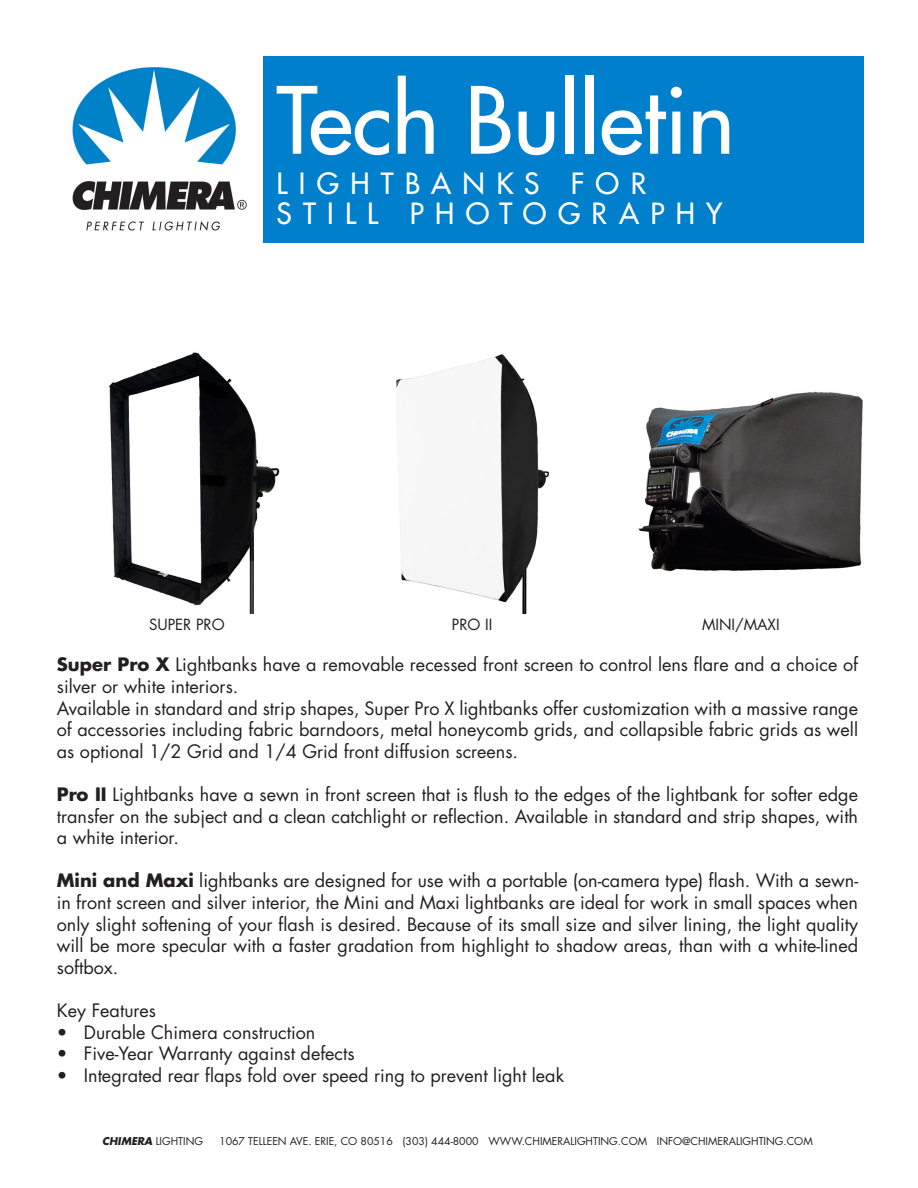
<style>
.page{position:relative;width:918px;height:1188px;background:#fff}
.page>*{position:absolute;margin:0;border:0;box-sizing:border-box;transform-origin:0 0}
.t1{font:500 90px "Futura Std";color:#fff}
.t2{font:500 28.5px "Futura Std";letter-spacing:.395em;color:#fff}
.t3{font:18px/21.6px "Futura Std";color:#231f20;text-align:justify}
.t4{font:15px "Futura Std";color:#231f20}
.Tech_Table_Title{font:10.5px "Futura Std";color:#231f20}
.s1{font-weight:700}
.s2{font-weight:700;font-style:italic}
</style>
<div class="page">
<img style="left:72px;top:67px;width:175px;height:164px">
<div style="left:264px;top:57px;width:600px;height:186px;background:#007fcc"></div>
<img style="left:109px;top:352px;width:441px;height:262px">
<img style="left:638px;top:391px;width:225px;height:181px">
<p class="t1" style="left:276px;top:64px;width:460px">Tech Bulletin</p>
<p class="t2" style="left:276px;top:166px;width:371px">LIGHTBANKS FOR</p>
<p class="t2" style="left:276px;top:196px;width:447px">STILL PHOTOGRAPHY</p>
<p class="t4" style="left:149px;top:615px;width:77px">SUPER PRO</p>
<p class="t4" style="left:452px;top:615px;width:42px">PRO II</p>
<p class="t4" style="left:702px;top:615px;width:79px">MINI/MAXI</p>
<p class="t3" style="left:57px;top:654px;width:803px"><span class="s1">Super Pro X</span> Lightbanks have a removable recessed front screen to control lens flare and a choice of silver or white interiors.</p>
<p class="t3" style="left:57px;top:697px;width:803px">Available in standard and strip shapes, Super Pro X lightbanks offer customization with a massive range of accessories including fabric barndoors, metal honeycomb grids, and collapsible fabric grids as well as optional 1/2 Grid and 1/4 Grid front diffusion screens.</p>
<p class="t3" style="left:57px;top:784px;width:803px"><span class="s1">Pro II</span> Lightbanks have a sewn in front screen that is flush to the edges of the lightbank for softer edge transfer on the subject and a clean catchlight or reflection. Available in standard and strip shapes, with a white interior.</p>
<p class="t3" style="left:57px;top:870px;width:803px"><span class="s1">Mini and Maxi</span> lightbanks are designed for use with a portable (on-camera type) flash. With a sewn&shy;in front screen and silver interior, the Mini and Maxi lightbanks are ideal for work in small spaces when only slight softening of your flash is desired. Because of its small size and silver lining, the light quality will be more specular with a faster gradation from highlight to shadow areas, than with a white-lined softbox.</p>
<p class="t3" style="left:57px;top:1000px;width:101px">Key Features</p>
<p class="t3" style="left:57px;top:1021px;width:260px">• Durable Chimera construction</p>
<p class="t3" style="left:57px;top:1043px;width:299px">• Five-Year Warranty against defects</p>
<p class="t3" style="left:57px;top:1065px;width:509px">• Integrated rear flaps fold over speed ring to prevent light leak</p>
<p class="Tech_Table_Title" style="left:102px;top:1134px;width:102px"><span class="s2">CHIMERA</span> LIGHTING</p>
<p class="Tech_Table_Title" style="left:219px;top:1134px;width:595px">1067 TELLEEN AVE. ERIE, CO 80516 (303) 444-8000 WWW.CHIMERALIGHTING.COM INFO@CHIMERALIGHTING.COM</p>
</div>
